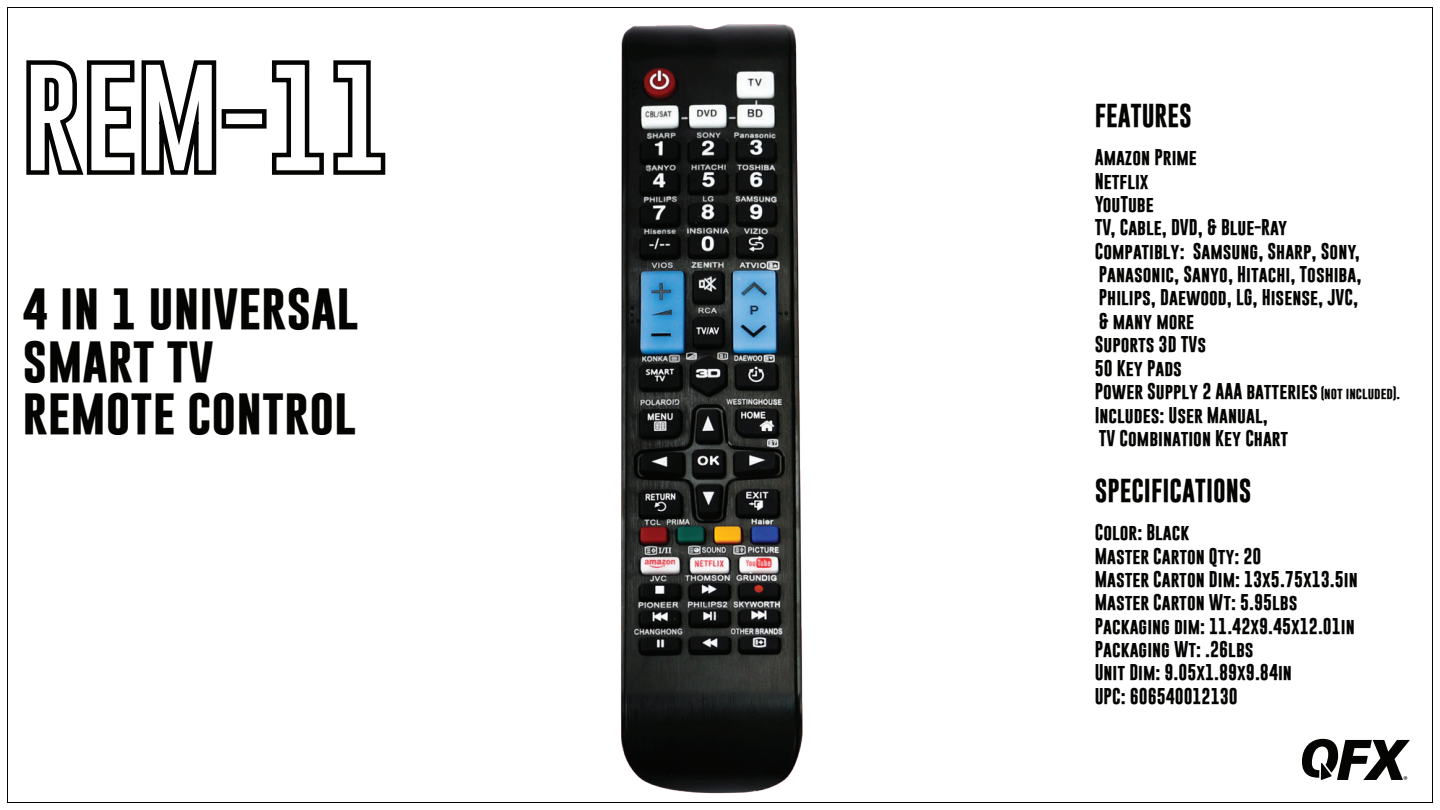
<style>
.page{position:relative;width:1440px;height:810px;background:#fff}
.page>*{position:absolute;margin:0;border:0;box-sizing:border-box;transform-origin:0 0}
.t1{font:700 42px/52.2px "Gobold";color:#040503;scale:1.12 1}
.t2{font:700 24px "Gobold";color:#040503}
.t3{font:700 16.5px/23.4px "Gobold";color:#040503}
.s1{font-size:12px}
</style>
<div class="page">
<svg style="left:26px;top:60px;width:191px;height:115px"></svg>
<div style="left:222px;top:109px;width:45px;height:20px;border:4px solid #040503"></div>
<svg style="left:272px;top:60px;width:114px;height:115px"></svg>
<svg style="left:1302px;top:739px;width:108px;height:41px"></svg>
<img style="left:603px;top:7px;width:210px;height:796px">
<h1 class="t1" style="left:23px;top:283px;width:301px">4 IN 1 UNIVERSAL<br>SMART TV<br>REMOTE CONTROL</h1>
<h2 class="t2" style="left:1094px;top:100px;width:99px">FEATURES</h2>
<p class="t3" style="left:1094px;top:146px;width:307px">Amazon Prime<br>Netflix<br>YouTube<br>TV, Cable, DVD, &amp; Blue-Ray<br>Compatibly: Samsung, Sharp, Sony,<br>Panasonic, Sanyo, Hitachi, Toshiba,<br>Philips, Daewood, LG, Hisense, JVC,<br>&amp; many more<br>Suports 3D TVs<br>50 Key Pads<br>Power Supply 2 AAA batteries <span class="s1">(not included).<br></span>Includes: User Manual,<br>TV Combination Key Chart</p>
<h2 class="t2" style="left:1094px;top:475px;width:158px">SPECIFICATIONS</h2>
<p class="t3" style="left:1094px;top:521px;width:265px">Color: Black<br>Master Carton Qty: 20<br>Master Carton Dim: 13x5.75x13.5in<br>Master Carton Wt: 5.95lbs<br>Packaging dim: 11.42x9.45x12.01in<br>Packaging Wt: .26lbs<br>Unit Dim: 9.05x1.89x9.84in<br>UPC: 606540012130</p>
</div>
